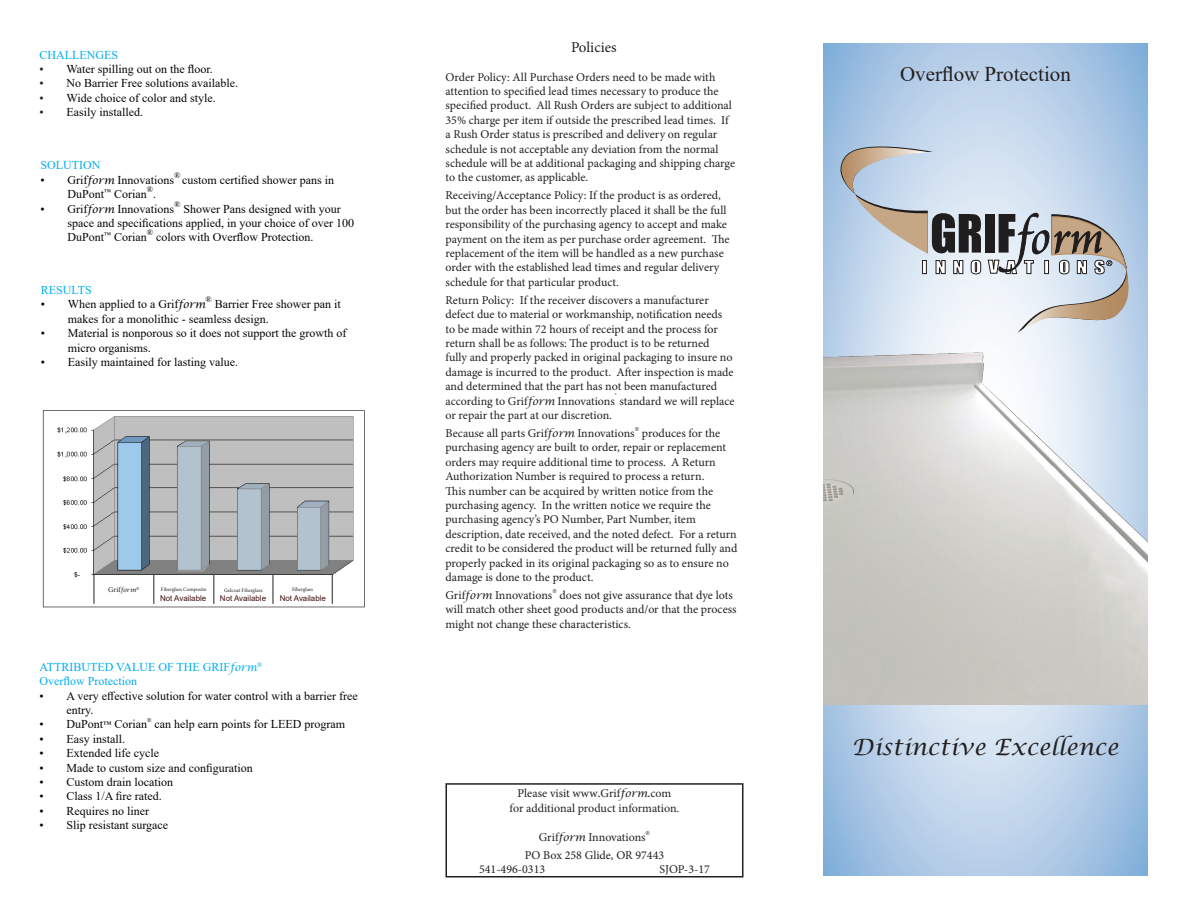
<style>
.page{position:relative;width:1188px;height:918px;background:#fff}
.page>*{position:absolute;margin:0;border:0;box-sizing:border-box;transform-origin:0 0}
.t1{font:italic 22.5px "Lucida Calligraphy";color:#231f20}
.t2{font:21px "Times New Roman";color:#231f20}
.t3{font:15px "Minion Pro";color:#231f20}
.t4{font:12px/14.4px "Minion Pro";color:#231f20}
.t5{font:12px/14.4px "Times New Roman";color:#040503}
.t6{font:12px/14.4px "Times New Roman";color:#00aeef}
.t7{font:8.4px "Times New Roman";color:#040503}
.t8{font:7.95px "Arial";color:#3f0f0f}
.t9{font:7.5px "Minion Pro";color:#231f20}
.t10{font:6px "Times New Roman";color:#231f20}
.t11{font:6px "Minion Pro";color:#231f20}
.t12{font:6px "Times New Roman";color:#040503}
.t13{font:5.25px "Minion Pro";color:#231f20}
.s1{color:#231f20}
.s2{font-family:"Lucida Calligraphy";font-style:italic;font-size:10.5px}
.s3{font-family:"Lucida Calligraphy";font-style:italic;font-size:6px}
.s4{font-size:8.4px}
.s5{font-size:13.5px}
</style>
<div class="page">
<svg style="left:823px;top:44px;width:325px;height:832px;background:#b3cce7"></svg>
<div style="left:446px;top:783px;width:298px;height:95px;border:2px solid #231f20"></div>
<svg style="left:837px;top:145px;width:294px;height:188px;background:#c1c9d3"></svg>
<img style="left:823px;top:334px;width:325px;height:370px">
<img style="left:42px;top:410px;width:323px;height:198px">
<div style="left:93px;top:575px;width:61px;height:29px;background:#fff"></div>
<div style="left:273px;top:575px;width:60px;height:29px;background:#fff"></div>
<svg style="left:94px;top:575px;width:1px;height:29px"></svg>
<div style="left:213px;top:575px;width:60px;height:29px;background:#fff"></div>
<div style="left:153px;top:575px;width:61px;height:29px;background:#fff"></div>
<svg style="left:153px;top:575px;width:1px;height:29px"></svg>
<svg style="left:177px;top:441px;width:37px;height:163px"></svg>
<svg style="left:237px;top:484px;width:37px;height:120px"></svg>
<svg style="left:297px;top:502px;width:36px;height:102px"></svg>
<p class="t6" style="left:39px;top:47px;width:80px">CHALLENGES</p>
<p class="t5" style="left:39px;top:61px;width:175px"><span class="s1">•</span> Water spilling out on the floor.</p>
<p class="t5" style="left:39px;top:76px;width:200px"><span class="s1">•</span> No Barrier Free solutions available.</p>
<p class="t5" style="left:39px;top:90px;width:178px"><span class="s1">•</span> Wide choice of color and style.</p>
<p class="t5" style="left:39px;top:105px;width:105px"><span class="s1">•</span> Easily installed.</p>
<p class="t6" style="left:41px;top:158px;width:61px">SOLUTION</p>
<p class="t5" style="left:41px;top:172px;width:135px">• Grif<span class="s2">form</span> Innovations</p>
<p class="t7" style="left:174px;top:169px;width:8px">®</p>
<p class="t5" style="left:182px;top:172px;width:153px">custom certified shower pans in</p>
<p class="t7" style="left:147px;top:184px;width:8px">®</p>
<p class="t5" style="left:68px;top:187px;width:81px">DuPont<sup>™</sup> Corian</p>
<p class="t5" style="left:153px;top:187px;width:4px">.</p>
<p class="t5" style="left:41px;top:201px;width:135px">• Grif<span class="s2">form</span> Innovations</p>
<p class="t7" style="left:174px;top:198px;width:8px">®</p>
<p class="t5" style="left:68px;top:201px;width:288px;text-indent:116px">Shower Pans designed with your space and specifications applied, in your choice of over 100<br>DuPont<sup>™</sup> Corian</p>
<p class="t7" style="left:147px;top:227px;width:8px">®</p>
<p class="t5" style="left:156px;top:230px;width:159px">colors with Overflow Protection.</p>
<p class="t6" style="left:41px;top:282px;width:52px">RESULTS</p>
<p class="t5" style="left:41px;top:297px;width:166px">• When applied to a Grif<span class="s2">form</span></p>
<p class="t7" style="left:205px;top:294px;width:8px">®</p>
<p class="t5" style="left:68px;top:297px;width:275px;text-indent:147px">Barrier Free shower pan it makes for a monolithic - seamless design.</p>
<p class="t5" style="left:68px;top:326px;width:280px;text-indent:-27px">• Material is nonporous so it does not support the growth of micro organisms.</p>
<p class="t5" style="left:41px;top:354px;width:199px">• Easily maintained for lasting value.</p>
<p class="t9" style="left:108px;top:585px;width:33px">Grif<span class="s3">form</span><sup>®</sup></p>
<p class="t13" style="left:161px;top:586px;width:47px">Fiberglass Composite</p>
<p class="t13" style="left:224px;top:586px;width:40px">Gelcoat Fiberglass</p>
<p class="t13" style="left:292px;top:586px;width:23px">Fiberglass</p>
<p class="t8" style="left:160px;top:593px;width:48px">Not Available</p>
<p class="t8" style="left:220px;top:593px;width:48px">Not Available</p>
<p class="t8" style="left:280px;top:593px;width:48px">Not Available</p>
<p class="t6" style="left:39px;top:659px;width:225px">ATTRIBUTED VALUE OF THE GRIF<span class="s2">form</span><sup>®<br></sup>Overflow Protection</p>
<p class="t5" style="left:66px;top:688px;width:293px;text-indent:-27px">• A very effective solution for water control with a barrier free entry.</p>
<p class="t5" style="left:39px;top:717px;width:109px">• DuPont<span class="s4">™</span> Corian</p>
<p class="t12" style="left:147px;top:716px;width:6px">®</p>
<p class="t5" style="left:155px;top:717px;width:192px">can help earn points for LEED program</p>
<p class="t5" style="left:39px;top:731px;width:87px">• Easy install.</p>
<p class="t5" style="left:39px;top:746px;width:121px">• Extended life cycle</p>
<p class="t5" style="left:39px;top:760px;width:215px">• Made to custom size and configuration</p>
<p class="t5" style="left:39px;top:774px;width:135px">• Custom drain location</p>
<p class="t5" style="left:39px;top:789px;width:124px">• Class 1/A fire rated.</p>
<p class="t5" style="left:39px;top:803px;width:111px">• Requires no liner</p>
<p class="t5" style="left:39px;top:818px;width:130px">• Slip resistant surgace</p>
<p class="t3" style="left:571px;top:37px;width:47px">Policies</p>
<p class="t4" style="left:446px;top:70px;width:291px">Order Policy: All Purchase Orders need to be made with attention to specified lead times necessary to produce the specified product. All Rush Orders are subject to additional 35% charge per item if outside the prescribed lead times. If a Rush Order status is prescribed and delivery on regular schedule is not acceptable any deviation from the normal schedule will be at additional packaging and shipping charge to the customer, as applicable.</p>
<p class="t4" style="left:446px;top:188px;width:286px">Receiving/Acceptance Policy: If the product is as ordered, but the order has been incorrectly placed it shall be the full responsibility of the purchasing agency to accept and make payment on the item as per purchase order agreement. The replacement of the item will be handled as a new purchase order with the established lead times and regular delivery schedule for that particular product.</p>
<p class="t4" style="left:446px;top:293px;width:291px">Return Policy: If the receiver discovers a manufacturer defect due to material or workmanship, notification needs to be made within 72 hours of receipt and the process for return shall be as follows: The product is to be returned<br>fully and properly packed in original packaging to insure no damage is incurred to the product. After inspection is made and determined that the part has not been manufactured according to Grif<span class="s2">form</span> Innovations standard we will replace</p>
<p class="t11" style="left:615px;top:391px;width:3px">®</p>
<p class="t4" style="left:446px;top:406px;width:191px;line-height:18px">or repair the part at our discretion.<br>Because all parts Grif<span class="s2">form</span> Innovations</p>
<p class="t10" style="left:635px;top:425px;width:6px">®</p>
<p class="t4" style="left:446px;top:426px;width:293px;text-indent:196px">produces for the purchasing agency are built to order, repair or replacement orders may require additional time to process. A Return Authorization Number is required to process a return.<br>This number can be acquired by written notice from the purchasing agency. In the written notice we require the purchasing agency’s PO Number, Part Number, item description, date received, and the noted defect. For a return credit to be considered the product will be returned fully and properly packed in its original packaging so as to ensure no damage is done to the product.</p>
<p class="t4" style="left:446px;top:588px;width:108px">Grif<span class="s2">form</span> Innovations</p>
<p class="t10" style="left:552px;top:587px;width:6px">®</p>
<p class="t4" style="left:445px;top:588px;width:293px;text-indent:114px">does not give assurance that dye lots will match other sheet good products and/or that the process might not change these characteristics.</p>
<p class="t4" style="left:510px;top:786px;width:171px;text-align:center">Please visit www<span class="s5">.</span>Grif<span class="s2">form</span><span class="s5">.</span>com for additional product information.</p>
<p class="t4" style="left:539px;top:830px;width:108px">Grif<span class="s2">form</span> Innovations</p>
<p class="t10" style="left:646px;top:828px;width:6px">®</p>
<p class="t4" style="left:479px;top:848px;width:187px;text-indent:46px">PO Box 258 Glide, OR 97443<br>541-496-0313</p>
<p class="t4" style="left:660px;top:862px;width:52px">SJOP-3-17</p>
<h2 class="t2" style="left:900px;top:59px;width:172px">Overflow Protection</h2>
<h1 class="t1" style="left:852px;top:734px;width:268px">Distinctive Excellence</h1>
</div>
